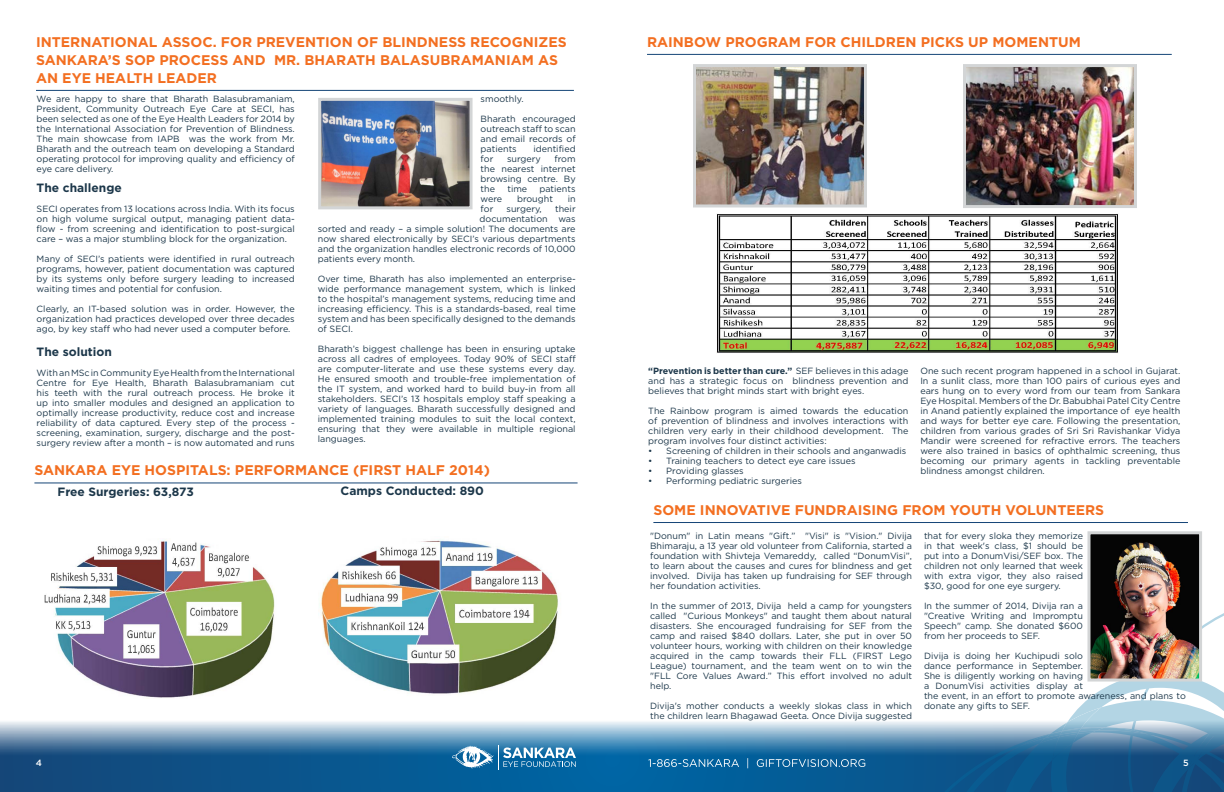
<style>
.page{position:relative;width:1224px;height:792px;background:#fff}
.page>*{position:absolute;margin:0;border:0;box-sizing:border-box;transform-origin:0 0}
.t1{font:700 14px/18px "Gotham";color:#f36f21}
.t2{font:700 12px "Gotham";color:#1c374a}
.t3{font:9px/10px "Gotham";color:#1c374a;text-align:justify}
.t4{font:500 9px "Gotham";color:#fff}
.s1{font-weight:700}
</style>
<div class="page">
<svg style="left:0;top:721px;width:937px;height:71px;background:#417da9"></svg>
<svg style="left:452px;top:745px;width:124px;height:25px"></svg>
<svg style="left:937px;top:609px;width:287px;height:183px"></svg>
<svg style="left:1020px;top:707px;width:129px;height:53px;background:#7da4c0"></svg>
<svg style="left:1188px;top:727px;width:34px;height:42px"></svg>
<svg style="left:648px;top:758px;width:217px;height:10px;background:#327cac"></svg>
<hr style="left:647px;top:54px;width:525px;height:1px;background:#154577">
<hr style="left:36px;top:90px;width:538px;height:1px;background:#154577">
<hr style="left:34px;top:482px;width:544px;height:1px;background:#154577">
<img style="left:322px;top:102px;width:147px;height:103px">
<div style="left:318px;top:98px;width:155px;height:111px;border:3px solid #d3d5d6"></div>
<img style="left:697px;top:68px;width:166px;height:135px">
<div style="left:693px;top:64px;width:174px;height:143px;border:3px solid #d3d5d6"></div>
<img style="left:967px;top:68px;width:166px;height:136px">
<div style="left:963px;top:64px;width:174px;height:144px;border:3px solid #d3d5d6"></div>
<img style="left:717px;top:214px;width:402px;height:139px">
<hr style="left:653px;top:522px;width:535px;height:1px;background:#154577">
<img style="left:1092px;top:535px;width:106px;height:143px">
<div style="left:1088px;top:531px;width:114px;height:151px;border:3px solid #d3d5d6"></div>
<img style="left:44px;top:540px;width:231px;height:158px">
<img style="left:320px;top:540px;width:238px;height:154px">
<h1 class="t1" style="left:36px;top:32px;width:532px">INTERNATIONAL ASSOC. FOR PREVENTION OF BLINDNESS RECOGNIZES</h1>
<h1 class="t1" style="left:647px;top:32px;width:435px">RAINBOW PROGRAM FOR CHILDREN PICKS UP MOMENTUM</h1>
<h1 class="t1" style="left:36px;top:50px;width:524px">SANKARA’S SOP PROCESS AND MR. BHARATH BALASUBRAMANIAM AS<br>AN EYE HEALTH LEADER</h1>
<p class="t3" style="left:37px;top:93px;width:260px">We are happy to share that Bharath Balasubramaniam, President, Community Outreach Eye Care at SECI, has been selected as one of the Eye Health Leaders for 2014 by the International Association for Prevention of Blindness.<br>The main showcase from IAPB was the work from Mr.<br>Bharath and the outreach team on developing a Standard operating protocol for improving quality and efficiency of eye care delivery.</p>
<h2 class="t2" style="left:37px;top:180px;width:87px">The challenge</h2>
<p class="t3" style="left:37px;top:203px;width:260px">SECI operates from 13 locations across India. With its focus on high volume surgical output, managing patient data&shy;flow - from screening and identification to post-surgical care – was a major stumbling block for the organization.</p>
<p class="t3" style="left:37px;top:253px;width:260px">Many of SECI’s patients were identified in rural outreach programs, however, patient documentation was captured by its systems only before surgery leading to increased waiting times and potential for confusion.</p>
<p class="t3" style="left:37px;top:303px;width:260px">Clearly, an IT-based solution was in order. However, the organization had practices developed over three decades ago, by key staff who had never used a computer before.</p>
<h2 class="t2" style="left:37px;top:344px;width:77px">The solution</h2>
<p class="t3" style="left:37px;top:367px;width:260px">With an MSc in Community Eye Health from the International Centre for Eye Health, Bharath Balasubramaniam cut his teeth with the rural outreach process. He broke it up into smaller modules and designed an application to optimally increase productivity, reduce cost and increase reliability of data captured. Every step of the process - screening, examination, surgery, discharge and the post&shy;surgery review after a month – is now automated and runs</p>
<p class="t3" style="left:481px;top:93px;width:44px">smoothly.</p>
<p class="t3" style="left:481px;top:113px;width:97px">Bharath encouraged outreach staff to scan and email records of patients</p>
<p class="t3" style="left:533px;top:143px;width:44px">identified</p>
<p class="t3" style="left:481px;top:153px;width:97px;text-indent:74px">from the nearest internet browsing centre. By the</p>
<p class="t3" style="left:481px;top:153px;width:14px">for</p>
<p class="t3" style="left:507px;top:153px;width:35px">surgery</p>
<p class="t3" style="left:507px;top:183px;width:21px">time</p>
<p class="t3" style="left:540px;top:183px;width:38px">patients</p>
<p class="t3" style="left:481px;top:193px;width:23px">were</p>
<p class="t3" style="left:517px;top:193px;width:37px">brought</p>
<p class="t3" style="left:568px;top:193px;width:9px">in</p>
<p class="t3" style="left:481px;top:203px;width:14px">for</p>
<p class="t3" style="left:507px;top:203px;width:37px">surgery,</p>
<p class="t3" style="left:555px;top:203px;width:22px">their</p>
<p class="t3" style="left:480px;top:213px;width:98px">documentation was</p>
<p class="t3" style="left:318px;top:223px;width:259px">sorted and ready – a simple solution! The documents are</p>
<p class="t3" style="left:318px;top:233px;width:259px">now shared electronically by SECI’s various departments</p>
<p class="t3" style="left:318px;top:243px;width:259px">and the organization handles electronic records of 10,000</p>
<p class="t3" style="left:318px;top:253px;width:99px">patients every month.</p>
<p class="t3" style="left:318px;top:273px;width:259px">Over time, Bharath has also implemented an enterprise&shy;wide performance management system, which is linked to the hospital’s management systems, reducing time and increasing efficiency. This is a standards-based, real time system and has been specifically designed to the demands of SECI.</p>
<p class="t3" style="left:318px;top:343px;width:259px">Bharath’s biggest challenge has been in ensuring uptake across all cadres of employees. Today 90% of SECI staff are computer-literate and use these systems every day.<br>He ensured smooth and trouble-free implementation of the IT system, and worked hard to build buy-in from all stakeholders. SECI’s 13 hospitals employ staff speaking a variety of languages. Bharath successfully designed and implemented training modules to suit the local context, ensuring that they were available in multiple regional languages.</p>
<h1 class="t1" style="left:34px;top:461px;width:457px">SANKARA EYE HOSPITALS: PERFORMANCE (FIRST HALF 2014)</h1>
<h2 class="t2" style="left:57px;top:485px;width:138px">Free Surgeries: 63,873</h2>
<h2 class="t2" style="left:341px;top:483px;width:145px">Camps Conducted: 890</h2>
<p class="t3" style="left:920px;top:365px;width:262px">One such recent program happened in a school in Gujarat.<br>In a sunlit class, more than 100 pairs of curious eyes and ears hung on to every word from our team from Sankara Eye Hospital. Members of the Dr. Babubhai Patel City Centre in Anand patiently explained the importance of eye health and ways for better eye care. Following the presentation, children from various grades of Sri Sri Ravishankar Vidya Mandir were screened for refractive errors. The teachers were also trained in basics of ophthalmic screening, thus becoming our primary agents in tackling preventable blindness amongst children.</p>
<h1 class="t1" style="left:653px;top:501px;width:452px">SOME INNOVATIVE FUNDRAISING FROM YOUTH VOLUNTEERS</h1>
<p class="t3" style="left:650px;top:531px;width:263px">"Donum" in Latin means "Gift.” "Visi" is "Vision." Divija Bhimaraju, a 13 year old volunteer from California, started a foundation with Shivteja Vemareddy, called “DonumVisi”, to learn about the causes and cures for blindness and get involved. Divija has taken up fundraising for SEF through her foundation activities.</p>
<p class="t3" style="left:650px;top:601px;width:263px">In the summer of 2013, Divija held a camp for youngsters called "Curious Monkeys" and taught them about natural disasters. She encouraged fundraising for SEF from the camp and raised $840 dollars. Later, she put in over 50 volunteer hours, working with children on their knowledge acquired in the camp towards their FLL (FIRST Lego League) tournament, and the team went on to win the "FLL Core Values Award.” This effort involved no adult help.</p>
<p class="t3" style="left:650px;top:701px;width:263px">Divija's mother conducts a weekly slokas class in which the children learn Bhagawad Geeta. Once Divija suggested</p>
<p class="t3" style="left:648px;top:365px;width:262px"><span class="s1">“Prevention is better than cure.”</span> SEF believes in this adage and has a strategic focus on blindness prevention and believes that bright minds start with bright eyes.</p>
<p class="t3" style="left:648px;top:405px;width:262px">The Rainbow program is aimed towards the education of prevention of blindness and involves interactions with children very early in their childhood development. The program involves four distinct activities:</p>
<p class="t3" style="left:648px;top:445px;width:259px">• Screening of children in their schools and anganwadis</p>
<p class="t3" style="left:648px;top:455px;width:209px">• Training teachers to detect eye care issues</p>
<p class="t3" style="left:648px;top:465px;width:97px">• Providing glasses</p>
<p class="t3" style="left:648px;top:475px;width:155px">• Performing pediatric surgeries</p>
<p class="t3" style="left:924px;top:531px;width:161px">that for every sloka they memorize in that week's class, $1 should be put into a DonumVisi/SEF box. The children not only learned that week with extra vigor, they also raised $30, good for one eye surgery.</p>
<p class="t3" style="left:924px;top:601px;width:161px">In the summer of 2014, Divija ran a "Creative Writing and Impromptu Speech" camp. She donated $600 from her proceeds to SEF.</p>
<p class="t3" style="left:924px;top:651px;width:263px;text-align:left">Divija is doing her Kuchipudi solo<br>dance performance in September.<br>She is diligently working on having<br>a DonumVisi activities display at<br>the event, in an effort to promote awareness, and plans to donate any gifts to SEF.</p>
<p class="t4" style="left:36px;top:758px;width:8px">4</p>
<p class="t4" style="left:1183px;top:758px;width:7px">5</p>
</div>
